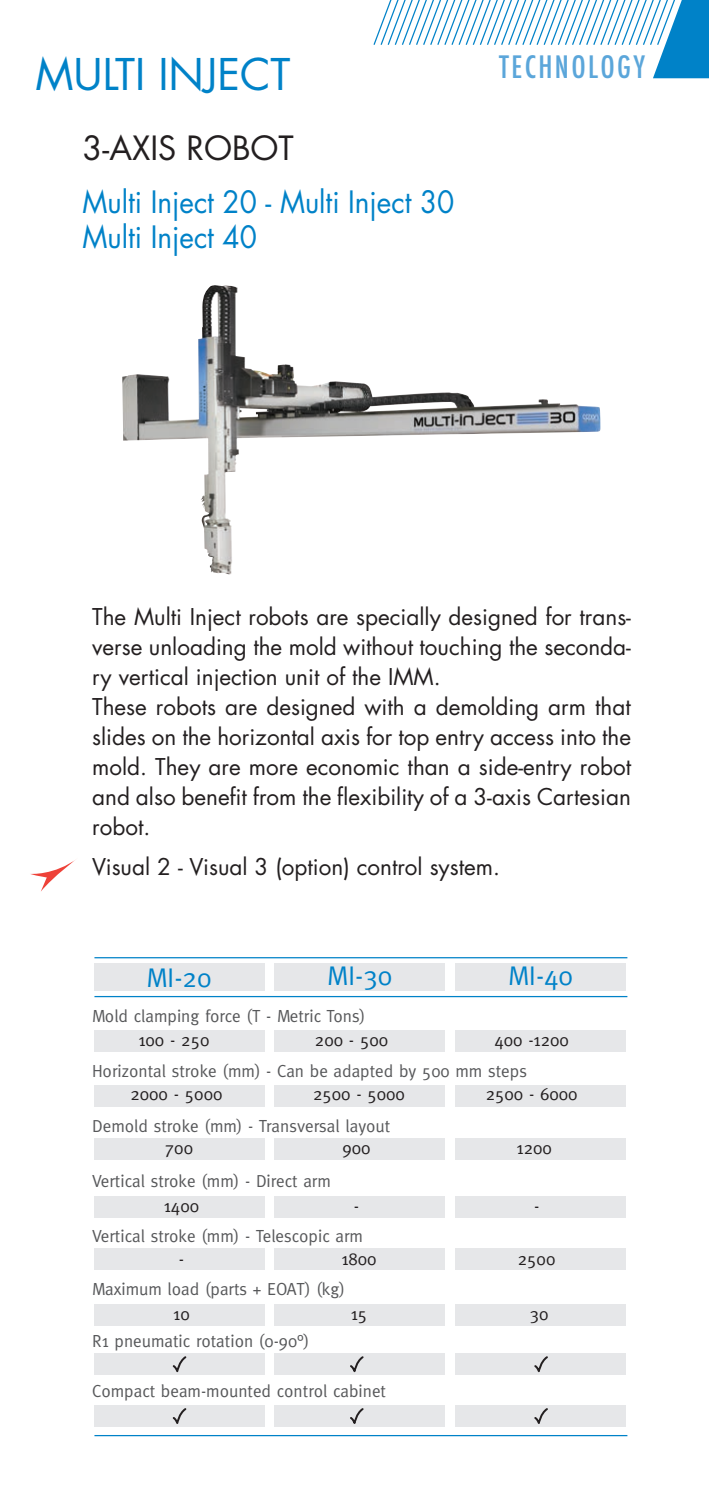
<style>
.page{position:relative;width:709px;height:1489px;background:#fff}
.page>*{position:absolute;margin:0;border:0;box-sizing:border-box;transform-origin:0 0}
.t1{font:42.5px "Futura";color:#0082c8}
.t2{font:32.5px "Futura";color:#231f20}
.t3{font:30px "Futura";color:#0082c8;scale:.93 1}
.t4{font:500 condensed 30px "Futura";letter-spacing:.08em;color:#5ba6da}
.t5{font:27px "Meta";color:#0082c8}
.t6{font:22.5px/30px "Futura";color:#231f20;text-align:justify}
.t7{font:17.5px "Meta";color:#57585a}
.t8{font:17.5px "Meta";color:#231f20}
</style>
<div class="page">
<img style="left:122px;top:285px;width:478px;height:289px">
<div style="left:94px;top:1030px;width:170px;height:22px;background:#e6e7e9"></div>
<div style="left:94px;top:1085px;width:170px;height:21px;background:#e6e7e9"></div>
<div style="left:94px;top:1138px;width:170px;height:21px;background:#e6e7e9"></div>
<div style="left:94px;top:1195px;width:170px;height:22px;background:#e6e7e9"></div>
<div style="left:94px;top:1248px;width:170px;height:21px;background:#e6e7e9"></div>
<div style="left:94px;top:1303px;width:170px;height:22px;background:#e6e7e9"></div>
<div style="left:94px;top:1352px;width:170px;height:22px;background:#e6e7e9"></div>
<div style="left:94px;top:1404px;width:170px;height:21px;background:#e6e7e9"></div>
<div style="left:275px;top:1030px;width:170px;height:22px;background:#e6e7e9"></div>
<div style="left:275px;top:1085px;width:170px;height:21px;background:#e6e7e9"></div>
<div style="left:275px;top:1138px;width:170px;height:21px;background:#e6e7e9"></div>
<div style="left:275px;top:1195px;width:170px;height:22px;background:#e6e7e9"></div>
<div style="left:275px;top:1248px;width:170px;height:21px;background:#e6e7e9"></div>
<div style="left:275px;top:1303px;width:170px;height:22px;background:#e6e7e9"></div>
<div style="left:275px;top:1352px;width:170px;height:22px;background:#e6e7e9"></div>
<div style="left:275px;top:1404px;width:170px;height:21px;background:#e6e7e9"></div>
<div style="left:455px;top:1030px;width:170px;height:22px;background:#e6e7e9"></div>
<div style="left:455px;top:1085px;width:170px;height:21px;background:#e6e7e9"></div>
<div style="left:455px;top:1138px;width:170px;height:21px;background:#e6e7e9"></div>
<div style="left:455px;top:1195px;width:170px;height:22px;background:#e6e7e9"></div>
<div style="left:455px;top:1248px;width:170px;height:21px;background:#e6e7e9"></div>
<div style="left:455px;top:1303px;width:170px;height:22px;background:#e6e7e9"></div>
<div style="left:455px;top:1352px;width:170px;height:22px;background:#e6e7e9"></div>
<div style="left:455px;top:1404px;width:170px;height:21px;background:#e6e7e9"></div>
<div style="left:456px;top:963px;width:170px;height:27px;background:#e6e7e9"></div>
<div style="left:94px;top:963px;width:170px;height:27px;background:#e6e7e9"></div>
<div style="left:275px;top:963px;width:170px;height:27px;background:#e6e7e9"></div>
<hr style="left:94px;top:995px;width:533px;height:2px;background:#0082c8">
<hr style="left:94px;top:1434px;width:533px;height:1px;background:#0082c8">
<hr style="left:94px;top:957px;width:533px;height:1px;background:#0082c8">
<svg style="left:172px;top:1356px;width:16px;height:19px"></svg>
<svg style="left:349px;top:1356px;width:16px;height:19px"></svg>
<svg style="left:533px;top:1356px;width:16px;height:19px"></svg>
<svg style="left:172px;top:1408px;width:16px;height:19px"></svg>
<svg style="left:349px;top:1408px;width:16px;height:19px"></svg>
<svg style="left:533px;top:1408px;width:16px;height:19px"></svg>
<svg style="left:373px;top:0;width:336px;height:78px"></svg>
<svg style="left:30px;top:860px;width:45px;height:31px"></svg>
<p class="t1" style="left:35px;top:45px;width:257px">MULTI INJECT</p>
<p class="t4" style="left:499px;top:48px;width:147px">TECHNOLOGY</p>
<p class="t2" style="left:83px;top:126px;width:213px">3-AXIS ROBOT</p>
<p class="t3" style="left:83px;top:181px;width:401px">Multi Inject 20 - Multi Inject 30</p>
<p class="t3" style="left:83px;top:216px;width:189px">Multi Inject 40</p>
<p class="t6" style="left:92px;top:601px;width:540px">The Multi Inject robots are specially designed for trans&shy;verse unloading the mold without touching the seconda&shy;ry vertical injection unit of the IMM.</p>
<p class="t6" style="left:92px;top:691px;width:540px">These robots are designed with a demolding arm that slides on the horizontal axis for top entry access into the mold. They are more economic than a side-entry robot and also benefit from the flexibility of a 3-axis Cartesian robot.</p>
<p class="t6" style="left:92px;top:851px;width:409px">Visual 2 - Visual 3 (option) control system.</p>
<p class="t5" style="left:146px;top:961px;width:67px">MI-20</p>
<p class="t5" style="left:327px;top:959px;width:67px">MI-30</p>
<p class="t5" style="left:508px;top:959px;width:67px">MI-40</p>
<p class="t7" style="left:92px;top:1005px;width:274px">Mold clamping force (T - Metric Tons)</p>
<p class="t7" style="left:92px;top:1060px;width:436px">Horizontal stroke (mm) - Can be adapted by 500 mm steps</p>
<p class="t7" style="left:92px;top:1115px;width:300px">Demold stroke (mm) - Transversal layout</p>
<p class="t7" style="left:92px;top:1170px;width:240px">Vertical stroke (mm) - Direct arm</p>
<p class="t7" style="left:92px;top:1225px;width:272px">Vertical stroke (mm) - Telescopic arm</p>
<p class="t7" style="left:92px;top:1278px;width:254px">Maximum load (parts + EOAT) (kg)</p>
<p class="t7" style="left:92px;top:1330px;width:219px">R1 pneumatic rotation (0-90°)</p>
<p class="t7" style="left:92px;top:1380px;width:295px">Compact beam-mounted control cabinet</p>
<p class="t8" style="left:138px;top:1029px;width:72px">100 - 250</p>
<p class="t8" style="left:315px;top:1029px;width:75px">200 - 500</p>
<p class="t8" style="left:494px;top:1029px;width:76px">400 -1200</p>
<p class="t8" style="left:130px;top:1083px;width:93px">2000 - 5000</p>
<p class="t8" style="left:313px;top:1083px;width:93px">2500 - 5000</p>
<p class="t8" style="left:485px;top:1083px;width:93px">2500 - 6000</p>
<p class="t8" style="left:165px;top:1137px;width:30px">700</p>
<p class="t8" style="left:342px;top:1137px;width:30px">900</p>
<p class="t8" style="left:516px;top:1137px;width:37px">1200</p>
<p class="t8" style="left:164px;top:1195px;width:37px">1400</p>
<p class="t8" style="left:354px;top:1195px;width:7px">-</p>
<p class="t8" style="left:534px;top:1195px;width:7px">-</p>
<p class="t8" style="left:179px;top:1248px;width:7px">-</p>
<p class="t8" style="left:341px;top:1248px;width:37px">1800</p>
<p class="t8" style="left:518px;top:1248px;width:39px">2500</p>
<p class="t8" style="left:173px;top:1303px;width:18px">10</p>
<p class="t8" style="left:351px;top:1303px;width:18px">15</p>
<p class="t8" style="left:530px;top:1303px;width:20px">30</p>
</div>
